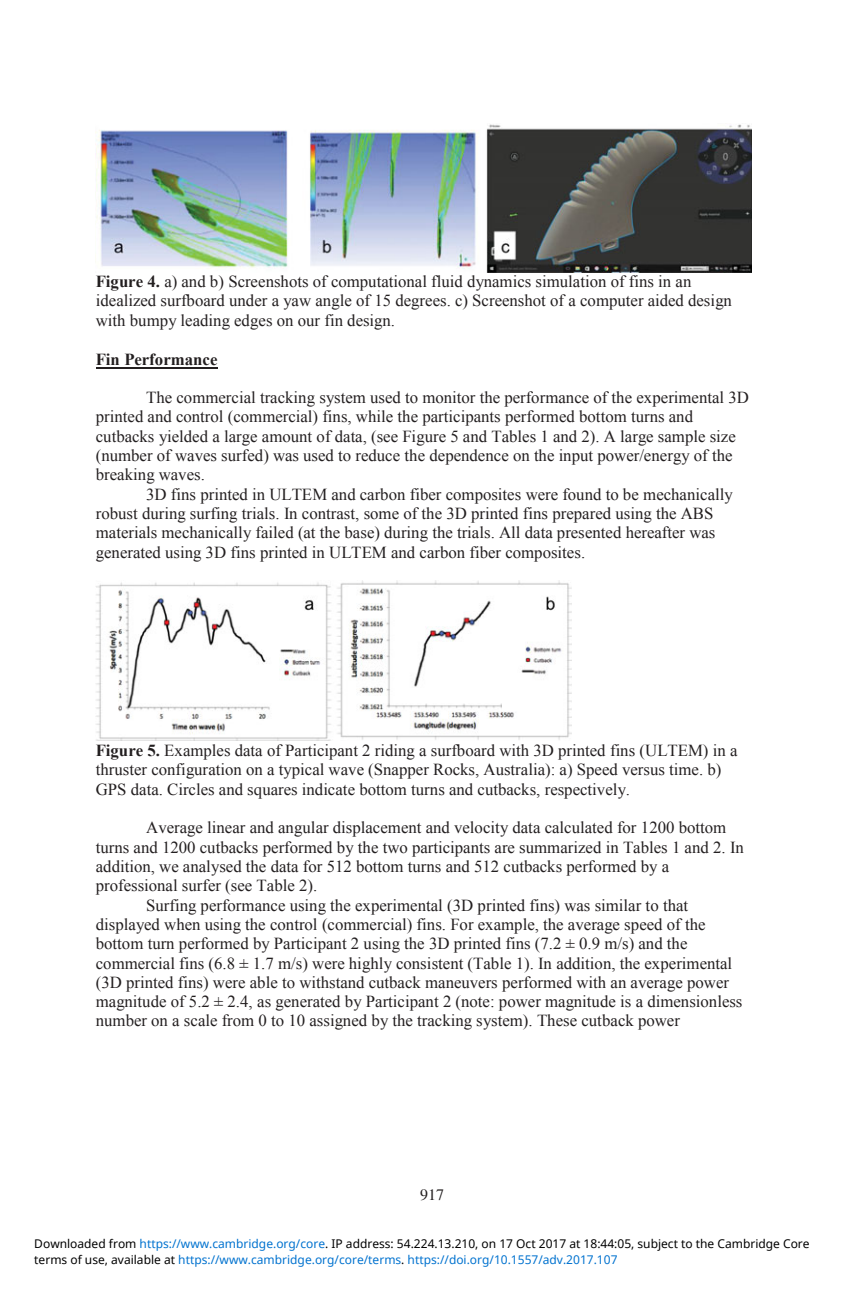
<style>
.page{position:relative;width:864px;height:1296px;background:#fff}
.page>*{position:absolute;margin:0;border:0;box-sizing:border-box;transform-origin:0 0}
.t1{font:16.8px/19.4px "Times New Roman";color:#231f20}
.t2{font:700 16.8px "Times New Roman";color:#231f20}
.t3{font:16px "Times";color:#231f20}
.t4{font:12px "Noto Sans";color:#000}
.t5{font:12px "Noto Sans";color:#0172cf}
.s1{font-weight:700}
.s2{color:#0172cf}
.s3{color:#000}
</style>
<div class="page">
<img style="left:96px;top:124px;width:656px;height:148px">
<hr style="left:96px;top:367px;width:122px;height:1px;background:#231f20">
<img style="left:96px;top:581px;width:476px;height:160px">
<p class="t1" style="left:96px;top:272px;width:638px"><span class="s1">Figure 4.</span> a) and b) Screenshots of computational fluid dynamics simulation of fins in an idealized surfboard under a yaw angle of 15 degrees. c) Screenshot of a computer aided design with bumpy leading edges on our fin design.</p>
<p class="t2" style="left:96px;top:350px;width:123px">Fin Performance</p>
<p class="t1" style="left:96px;top:388px;width:655px;text-indent:50px">The commercial tracking system used to monitor the performance of the experimental 3D printed and control (commercial) fins, while the participants performed bottom turns and cutbacks yielded a large amount of data, (see Figure 5 and Tables 1 and 2). A large sample size (number of waves surfed) was used to reduce the dependence on the input power/energy of the breaking waves.</p>
<p class="t1" style="left:96px;top:484px;width:639px;text-indent:50px">3D fins printed in ULTEM and carbon fiber composites were found to be mechanically robust during surfing trials. In contrast, some of the 3D printed fins prepared using the ABS materials mechanically failed (at the base) during the trials. All data presented hereafter was generated using 3D fins printed in ULTEM and carbon fiber composites.</p>
<p class="t1" style="left:96px;top:741px;width:643px"><span class="s1">Figure 5.</span> Examples data of Participant 2 riding a surfboard with 3D printed fins (ULTEM) in a thruster configuration on a typical wave (Snapper Rocks, Australia): a) Speed versus time. b)<br>GPS data. Circles and squares indicate bottom turns and cutbacks, respectively.</p>
<p class="t1" style="left:146px;top:818px;width:582px">Average linear and angular displacement and velocity data calculated for 1200 bottom</p>
<p class="t1" style="left:96px;top:837px;width:649px">turns and 1200 cutbacks performed by the two participants are summarized in Tables 1 and 2. In</p>
<p class="t1" style="left:96px;top:857px;width:575px">addition, we analysed the data for 512 bottom turns and 512 cutbacks performed by a</p>
<p class="t1" style="left:96px;top:876px;width:223px">professional surfer (see Table 2).</p>
<p class="t1" style="left:146px;top:895px;width:543px">Surfing performance using the experimental (3D printed fins) was similar to that</p>
<p class="t1" style="left:96px;top:914px;width:611px">displayed when using the control (commercial) fins. For example, the average speed of the</p>
<p class="t1" style="left:96px;top:934px;width:593px">bottom turn performed by Participant 2 using the 3D printed fins (7.2 ± 0.9 m/s) and the</p>
<p class="t1" style="left:96px;top:953px;width:638px">commercial fins (6.8 ± 1.7 m/s) were highly consistent (Table 1). In addition, the experimental</p>
<p class="t1" style="left:96px;top:972px;width:635px">(3D printed fins) were able to withstand cutback maneuvers performed with an average power</p>
<p class="t1" style="left:96px;top:992px;width:648px">magnitude of 5.2 ± 2.4, as generated by Participant 2 (note: power magnitude is a dimensionless</p>
<p class="t1" style="left:96px;top:1011px;width:586px">number on a scale from 0 to 10 assigned by the tracking system). These cutback power</p>
<p class="t3" style="left:420px;top:1189px;width:25px">917</p>
<p class="t4" style="left:34px;top:1236px;width:777px">Downloaded from <span class="s2">https://www.cambridge.org/core</span>. IP address: 54.224.13.210, on 17 Oct 2017 at 18:44:05, subject to the Cambridge Core</p>
<p class="t5" style="left:34px;top:1251px;width:585px"><span class="s3">terms of use, available at</span> https://www.cambridge.org/core/terms<span class="s3">.</span> https://doi.org/10.1557/adv.2017.107</p>
</div>
